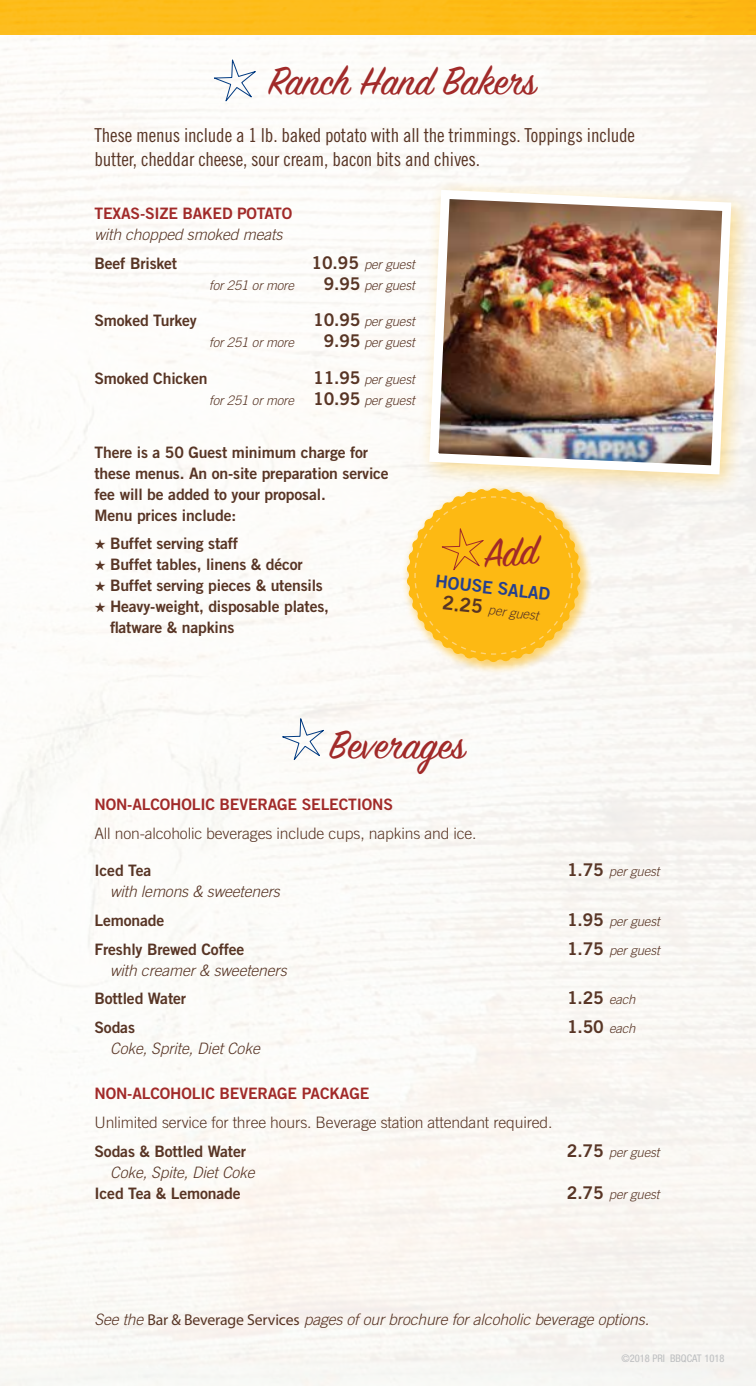
<style>
.page{position:relative;width:756px;height:1386px;background:#fff}
.page>*{position:absolute;margin:0;border:0;box-sizing:border-box;transform-origin:0 0}
.t1{font:43.75px "Sign Painter House Script";color:#a12a29}
.t2{font:19.25px/24.5px "Trade Gothic Cond Eighteen";letter-spacing:-.01em;color:#583525}
.t3{font:17.5px "Trade Gothic Bold Two";color:#583525}
.t4{font:17.5px "Trade Gothic Bold Two";color:#25408f}
.t5{font:15.75px/21px "Trade Gothic Bold Two";letter-spacing:-.01em;color:#583525}
.t6{font:italic 300 15.75px "Trade Gothic";letter-spacing:-.01em;color:#583525}
.t7{font:300 15.75px "Trade Gothic";letter-spacing:-.01em;color:#583525}
.t8{font:15.75px "Trade Gothic Bold Two";letter-spacing:-.01em;color:#a12a29}
.t9{font:italic 300 13.12px/21px "Trade Gothic";letter-spacing:-.01em;color:#583525;text-align:right}
.t10{font:condensed 10.5px "Helvetica Neue LT Std";color:#bcbec0}
.s1{font-family:"Trade Gothic Bold Two";font-weight:400;font-style:normal;font-size:17.5px}
.s2{font-family:"Trade Gothic Bold Two";font-weight:400;font-style:normal;font-size:19.25px}
.s3{font-family:"Trade Gothic";font-weight:300;font-style:italic;font-size:13.12px}
.s4{font-family:"Myriad Pro";font-weight:400;font-style:normal}
</style>
<div class="page">
<div style="left:0;top:0;width:756px;height:35px;background:#fdbc1a"></div>
<svg style="left:210px;top:56px;width:49px;height:49px"></svg>
<svg style="left:278px;top:714px;width:50px;height:50px"></svg>
<div style="left:418px;top:178px;width:336px;height:319px;background:#fdb913;opacity:.42"></div>
<img style="left:425px;top:185px;width:311px;height:294px">
<div style="left:402px;top:482px;width:192px;height:193px;background:#fdb913;opacity:.57"></div>
<svg style="left:407px;top:488px;width:173px;height:174px"></svg>
<h1 class="t1" style="left:268px;top:60px;width:270px">Ranch Hand Bakers</h1>
<p class="t2" style="left:94px;top:122px;width:542px">These menus include a 1 lb. baked potato with all the trimmings. Toppings include butter, cheddar cheese, sour cream, bacon bits and chives.</p>
<p class="t8" style="left:94px;top:203px;width:199px">TEXAS-SIZE BAKED POTATO</p>
<p class="t6" style="left:94px;top:225px;width:189px">with chopped smoked meats</p>
<p class="t5" style="left:94px;top:252px;width:84px">Beef Brisket</p>
<p class="t9" style="left:312px;top:253px;width:105px"><span class="s1">10.95</span> per guest</p>
<p class="t9" style="left:209px;top:274px;width:86px">for 251 or more</p>
<p class="t9" style="left:324px;top:274px;width:92px"><span class="s1">9.95</span> per guest</p>
<p class="t5" style="left:94px;top:310px;width:104px">Smoked Turkey</p>
<p class="t9" style="left:313px;top:311px;width:103px"><span class="s1">10.95</span> per guest</p>
<p class="t9" style="left:209px;top:332px;width:86px">for 251 or more</p>
<p class="t9" style="left:324px;top:332px;width:92px"><span class="s1">9.95</span> per guest</p>
<p class="t5" style="left:94px;top:368px;width:115px">Smoked Chicken</p>
<p class="t9" style="left:209px;top:369px;width:207px"><span class="s1">11.95</span> per guest<br>for 251 or more <span class="s1">10.95</span> per guest</p>
<p class="t5" style="left:94px;top:441px;width:296px">There is a 50 Guest minimum charge for these menus. An on-site preparation service fee will be added to your proposal.<br>Menu prices include:</p>
<p class="t5" style="left:94px;top:533px;width:145px">★ Buffet serving staff</p>
<p class="t5" style="left:94px;top:554px;width:210px">★ Buffet tables, linens &amp; décor</p>
<p class="t5" style="left:94px;top:575px;width:230px">★ Buffet serving pieces &amp; utensils</p>
<p class="t5" style="left:110px;top:596px;width:221px;text-indent:-16px">★ Heavy-weight, disposable plates, flatware &amp; napkins</p>
<p class="t4" style="left:437px;top:571px;width:117px;rotate:6deg">HOUSE SALAD</p>
<p class="t9" style="left:443px;top:595px;width:98px;rotate:6deg"><span class="s2">2.25</span> per guest</p>
<h1 class="t1" style="left:329px;top:724px;width:137px">Beverages</h1>
<p class="t8" style="left:94px;top:795px;width:300px">NON-ALCOHOLIC BEVERAGE SELECTIONS</p>
<p class="t7" style="left:94px;top:824px;width:384px">All non-alcoholic beverages include cups, napkins and ice.</p>
<p class="t5" style="left:94px;top:859px;width:58px">Iced Tea</p>
<p class="t9" style="left:567px;top:861px;width:94px"><span class="s1">1.75</span> per guest</p>
<p class="t6" style="left:110px;top:882px;width:171px">with lemons &amp; sweeteners</p>
<p class="t5" style="left:94px;top:909px;width:71px">Lemonade</p>
<p class="t9" style="left:567px;top:910px;width:94px"><span class="s1">1.95</span> per guest</p>
<p class="t5" style="left:94px;top:938px;width:151px">Freshly Brewed Coffee</p>
<p class="t9" style="left:567px;top:939px;width:94px"><span class="s1">1.75</span> per guest</p>
<p class="t6" style="left:110px;top:961px;width:178px">with creamer &amp; sweeteners</p>
<p class="t5" style="left:94px;top:988px;width:93px">Bottled Water</p>
<p class="t3" style="left:567px;top:987px;width:70px">1.25 <span class="s3">each</span></p>
<p class="t5" style="left:94px;top:1017px;width:42px">Sodas</p>
<p class="t3" style="left:567px;top:1016px;width:70px">1.50 <span class="s3">each</span></p>
<p class="t6" style="left:110px;top:1039px;width:151px">Coke, Sprite, Diet Coke</p>
<p class="t8" style="left:94px;top:1084px;width:276px">NON-ALCOHOLIC BEVERAGE PACKAGE</p>
<p class="t7" style="left:94px;top:1113px;width:460px">Unlimited service for three hours. Beverage station attendant required.</p>
<p class="t5" style="left:94px;top:1140px;width:153px">Sodas &amp; Bottled Water</p>
<p class="t9" style="left:567px;top:1141px;width:94px"><span class="s1">2.75</span> per guest</p>
<p class="t6" style="left:110px;top:1163px;width:146px">Coke, Spite, Diet Coke</p>
<p class="t5" style="left:94px;top:1182px;width:148px">Iced Tea &amp; Lemonade</p>
<p class="t9" style="left:567px;top:1183px;width:94px"><span class="s1">2.75</span> per guest</p>
<p class="t6" style="left:94px;top:1310px;width:556px">See the <span class="s4">Bar &amp; Beverage Services</span> pages of our brochure for alcoholic beverage options.</p>
<p class="t10" style="left:621px;top:1352px;width:105px">©2018 PRI BBQCAT 1018</p>
</div>
